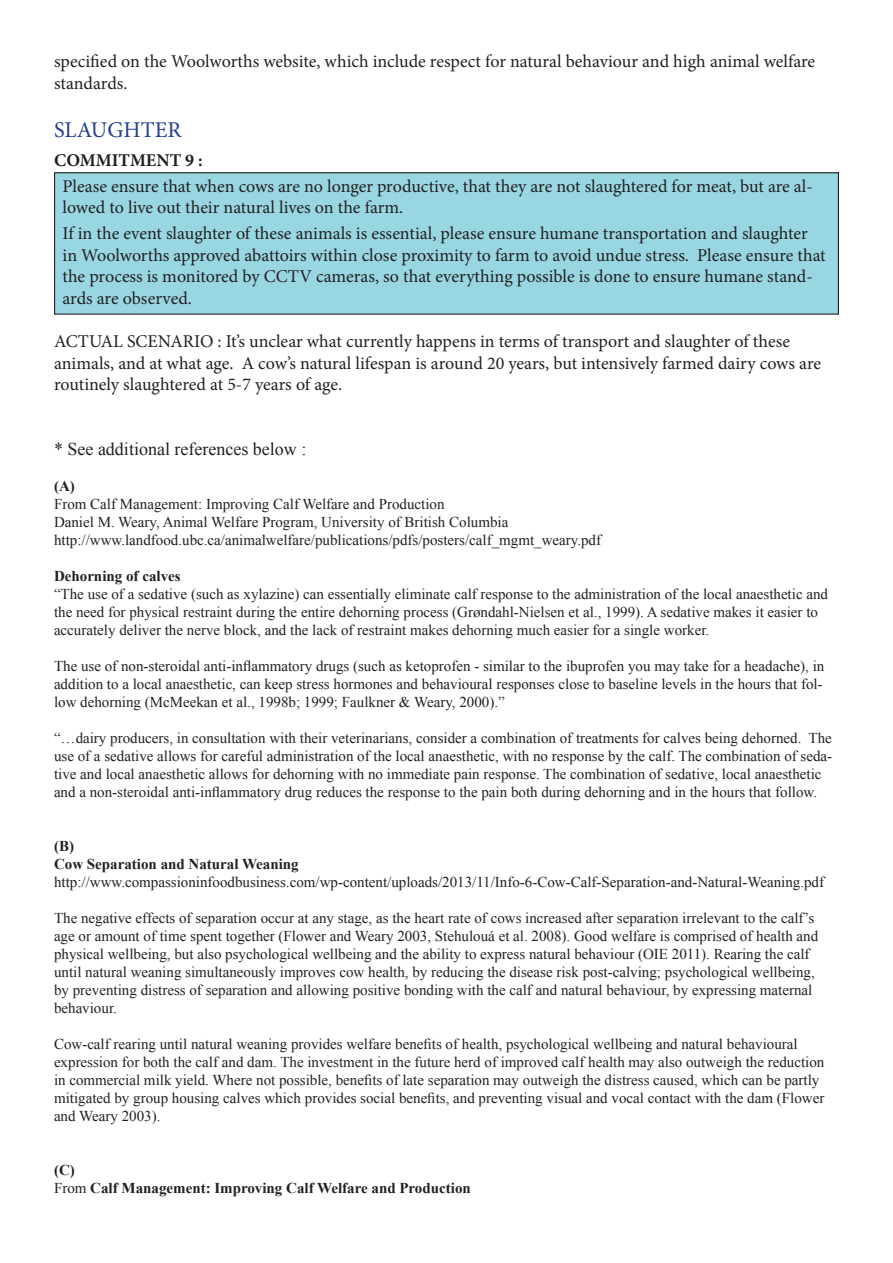
<style>
.page{position:relative;width:893px;height:1263px;background:#fff}
.page>*{position:absolute;margin:0;border:0;box-sizing:border-box;transform-origin:0 0}
.Subhead{font:22.5px "Minion Pro";color:#253f8e}
.commitment{font:18px/21.6px "Minion Pro";letter-spacing:-.005em;color:#231f20}
.bodytext{font:18px/21.6px "Minion Pro";letter-spacing:-.005em;color:#231f20}
.references{font:18px "Times New Roman";color:#231f20}
.commitHead{font:700 18px "Minion Pro";color:#231f20}
.references-2{font:15px/18px "Times New Roman";color:#231f20}
.references-3{font:700 15px "Times New Roman";color:#231f20}
.s1{font-weight:400}
</style>
<div class="page">
<div style="left:55px;top:173px;width:783px;height:141px;background:#98d7e2"></div>
<div style="left:54px;top:172px;width:785px;height:143px;border:1px solid #231f20"></div>
<p class="bodytext" style="left:54px;top:51px;width:763px">specified on the Woolworths website, which include respect for natural behaviour and high animal welfare standards.</p>
<p class="Subhead" style="left:54px;top:115px;width:129px">SLAUGHTER</p>
<p class="commitHead" style="left:54px;top:147px;width:150px">COMMITMENT 9 :</p>
<p class="commitment" style="left:63px;top:175px;width:752px">Please ensure that when cows are no longer productive, that they are not slaughtered for meat, but are al&shy;lowed to live out their natural lives on the farm.</p>
<p class="commitment" style="left:63px;top:223px;width:765px">If in the event slaughter of these animals is essential, please ensure humane transportation and slaughter in Woolworths approved abattoirs within close proximity to farm to avoid undue stress. Please ensure that the process is monitored by CCTV cameras, so that everything possible is done to ensure humane stand&shy;ards are observed.</p>
<p class="bodytext" style="left:54px;top:331px;width:769px">ACTUAL SCENARIO : It’s unclear what currently happens in terms of transport and slaughter of these animals, and at what age. A cow’s natural lifespan is around 20 years, but intensively farmed dairy cows are routinely slaughtered at 5-7 years of age.</p>
<p class="references" style="left:54px;top:437px;width:254px">* See additional references below :</p>
<p class="references-3" style="left:54px;top:476px;width:22px">(A)</p>
<p class="references-2" style="left:54px;top:495px;width:392px">From Calf Management: Improving Calf Welfare and Production</p>
<p class="references-2" style="left:54px;top:513px;width:456px">Daniel M. Weary, Animal Welfare Program, University of British Columbia</p>
<p class="references-2" style="left:54px;top:531px;width:549px">http://www.landfood.ubc.ca/animalwelfare/publications/pdfs/posters/calf_mgmt_weary.pdf</p>
<p class="references-3" style="left:54px;top:566px;width:128px">Dehorning of calves</p>
<p class="references-2" style="left:54px;top:585px;width:776px">“The use of a sedative (such as xylazine) can essentially eliminate calf response to the administration of the local anaesthetic and the need for physical restraint during the entire dehorning process (Grøndahl-Nielsen et al., 1999). A sedative makes it easier to accurately deliver the nerve block, and the lack of restraint makes dehorning much easier for a single worker.</p>
<p class="references-2" style="left:54px;top:657px;width:772px;text-align:justify">The use of non-steroidal anti-inflammatory drugs (such as ketoprofen - similar to the ibuprofen you may take for a headache), in addition to a local anaesthetic, can keep stress hormones and behavioural responses close to baseline levels in the hours that fol&shy;low dehorning (McMeekan et al., 1998b; 1999; Faulkner &amp; Weary, 2000).”</p>
<p class="references-2" style="left:54px;top:729px;width:780px">“…dairy producers, in consultation with their veterinarians, consider a combination of treatments for calves being dehorned. The use of a sedative allows for careful administration of the local anaesthetic, with no response by the calf. The combination of seda&shy;tive and local anaesthetic allows for dehorning with no immediate pain response. The combination of sedative, local anaesthetic and a non-steroidal anti-inflammatory drug reduces the response to the pain both during dehorning and in the hours that follow.</p>
<p class="references-3" style="left:54px;top:836px;width:21px">(B)</p>
<p class="references-3" style="left:54px;top:854px;width:246px">Cow Separation and Natural Weaning</p>
<p class="references-2" style="left:54px;top:873px;width:772px">http://www.compassioninfoodbusiness.com/wp-content/uploads/2013/11/Info-6-Cow-Calf-Separation-and-Natural-Weaning.pdf</p>
<p class="references-2" style="left:54px;top:909px;width:766px">The negative effects of separation occur at any stage, as the heart rate of cows increased after separation irrelevant to the calf’s age or amount of time spent together (Flower and Weary 2003, Stehulouá et al. 2008). Good welfare is comprised of health and physical wellbeing, but also psychological wellbeing and the ability to express natural behaviour (OIE 2011). Rearing the calf until natural weaning simultaneously improves cow health, by reducing the disease risk post-calving; psychological wellbeing, by preventing distress of separation and allowing positive bonding with the calf and natural behaviour, by expressing maternal behaviour.</p>
<p class="references-2" style="left:54px;top:1035px;width:772px">Cow-calf rearing until natural weaning provides welfare benefits of health, psychological wellbeing and natural behavioural expression for both the calf and dam. The investment in the future herd of improved calf health may also outweigh the reduction in commercial milk yield. Where not possible, benefits of late separation may outweigh the distress caused, which can be partly mitigated by group housing calves which provides social benefits, and preventing visual and vocal contact with the dam (Flower and Weary 2003).</p>
<p class="references-3" style="left:54px;top:1160px;width:22px">(C)</p>
<p class="references-3" style="left:54px;top:1178px;width:418px"><span class="s1">From</span> Calf Management: Improving Calf Welfare and Production</p>
</div>
